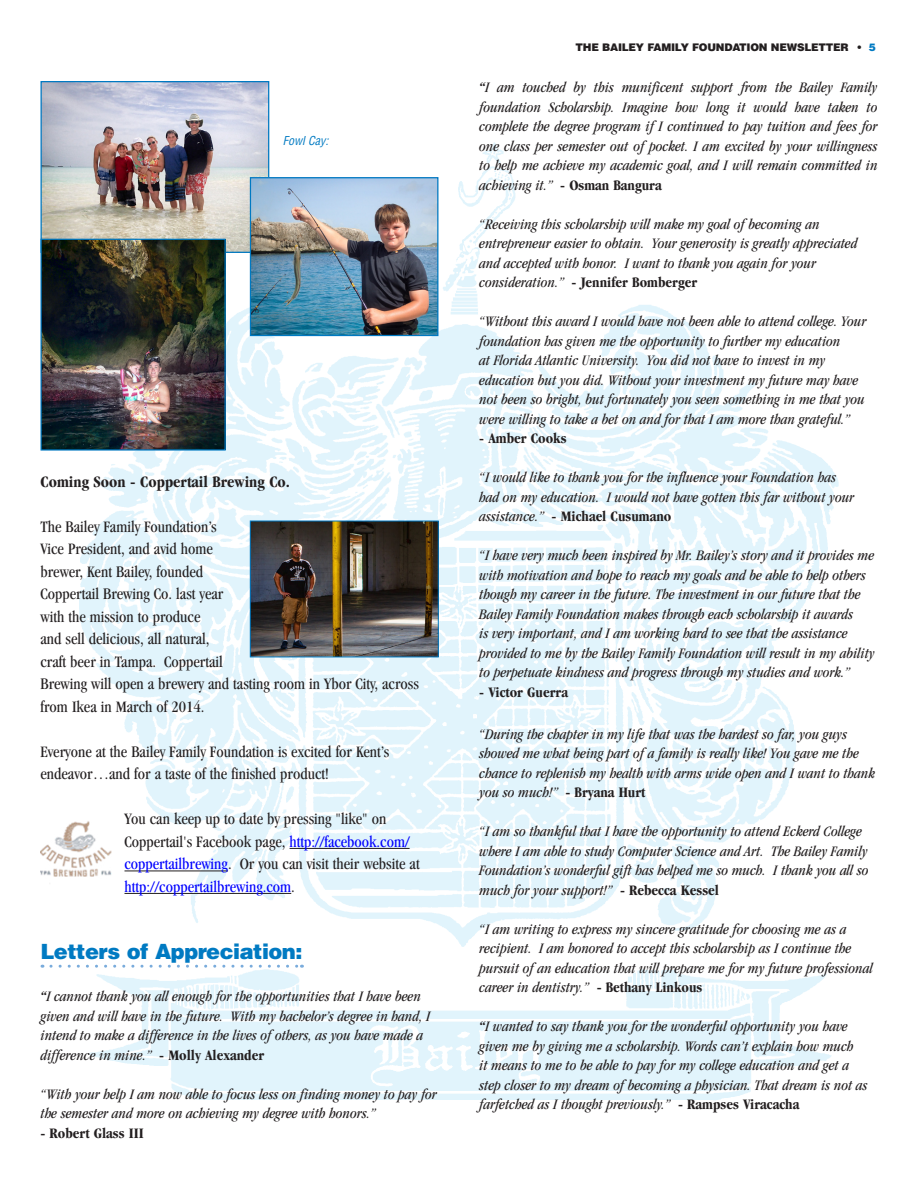
<style>
.page{position:relative;width:918px;height:1188px;background:#fff}
.page>*{position:absolute;margin:0;border:0;box-sizing:border-box;transform-origin:0 0}
.Heads{font:900 21px "Helvetica";letter-spacing:-.025em;color:#007ac2}
.t1{font:condensed 16.5px/22.5px "Garamond";color:#231f20}
.t2{font:700 condensed 16.5px "Garamond";color:#231f20}
.t3{font:italic condensed 15px/19.5px "Garamond";color:#231f20}
.t4{font:700 condensed 15px "Garamond";color:#231f20}
.captions{font:italic condensed 12px "Helvetica";color:#007ac2}
.t5{font:900 10.5px "Helvetica";letter-spacing:-.025em;color:#231f20}
.s1{color:#00f}
.s2{font-weight:700}
.s3{font-weight:700;font-style:normal}
.s4{color:#007ac2}
</style>
<div class="page">
<img style="left:78px;top:135px;width:761px;height:965px">
<hr style="left:290px;top:848px;width:120px;height:1px;background:#231f20">
<hr style="left:124px;top:871px;width:104px;height:1px;background:#231f20">
<hr style="left:124px;top:893px;width:167px;height:1px;background:#231f20">
<svg style="left:51px;top:965px;width:251px;height:3px"></svg>
<img style="left:42px;top:83px;width:225px;height:168px">
<div style="left:40px;top:81px;width:229px;height:172px;border:1px solid #0079c2"></div>
<img style="left:252px;top:179px;width:184px;height:155px">
<div style="left:250px;top:177px;width:188px;height:159px;border:1px solid #0079c2"></div>
<img style="left:43px;top:241px;width:181px;height:208px">
<div style="left:41px;top:239px;width:185px;height:212px;border:1px solid #0079c2"></div>
<img style="left:252px;top:523px;width:185px;height:132px">
<div style="left:250px;top:521px;width:189px;height:136px;border:1px solid #0079c2"></div>
<img style="left:40px;top:815px;width:71px;height:71px">
<p class="captions" style="left:283px;top:133px;width:47px">Fowl Cay:</p>
<p class="t2" style="left:40px;top:472px;width:251px">Coming Soon - Coppertail Brewing Co.</p>
<p class="t1" style="left:40px;top:515px;width:380px">The Bailey Family Foundation’s<br>Vice President, and avid home<br>brewer, Kent Bailey, founded<br>Coppertail Brewing Co. last year<br>with the mission to produce<br>and sell delicious, all natural,<br>craft beer in Tampa. Coppertail<br>Brewing will open a brewery and tasting room in Ybor City, across from Ikea in March of 2014.</p>
<p class="t1" style="left:40px;top:740px;width:350px">Everyone at the Bailey Family Foundation is excited for Kent’s endeavor…and for a taste of the finished product!</p>
<p class="t1" style="left:124px;top:808px;width:297px">You can keep up to date by pressing "like" on Coppertail's Facebook page, <span class="s1">http://facebook.com/ coppertailbrewing</span>. Or you can visit their website at <span class="s1">http://coppertailbrewing.com</span>.</p>
<p class="Heads" style="left:40px;top:938px;width:263px">Letters of Appreciation:</p>
<p class="t3" style="left:40px;top:987px;width:391px"><span class="s2">“</span>I cannot thank you all enough for the opportunities that I have been given and will have in the future. With my bachelor’s degree in hand, I intend to make a difference in the lives of others, as you have made a difference in mine.” <span class="s3">- Molly Alexander</span></p>
<p class="t3" style="left:40px;top:1084px;width:398px">“With your help I am now able to focus less on finding money to pay for the semester and more on achieving my degree with honors.”</p>
<p class="t4" style="left:40px;top:1125px;width:105px">- Robert Glass III</p>
<p class="t5" style="left:576px;top:40px;width:302px">THE BAILEY FAMILY FOUNDATION NEWSLETTER • <span class="s4">5</span></p>
<p class="t3" style="left:479px;top:78px;width:400px;text-align:justify"><span class="s2">“</span>I am touched by this munificent support from the Bailey Family foundation Scholarship. Imagine how long it would have taken to complete the degree program if I continued to pay tuition and fees for one class per semester out of pocket. I am excited by your willingness to help me achieve my academic goal, and I will remain committed in achieving it.” <span class="s3">- Osman Bangura</span></p>
<p class="t3" style="left:479px;top:214px;width:380px">“Receiving this scholarship will make my goal of becoming an entrepreneur easier to obtain. Your generosity is greatly appreciated and accepted with honor. I want to thank you again for your consideration.” <span class="s3">- Jennifer Bomberger</span></p>
<p class="t3" style="left:479px;top:312px;width:389px">“Without this award I would have not been able to attend college. Your foundation has given me the opportunity to further my education<br>at Florida Atlantic University. You did not have to invest in my education but you did. Without your investment my future may have not been so bright, but fortunately you seen something in me that you were willing to take a bet on and for that I am more than grateful.”</p>
<p class="t4" style="left:479px;top:430px;width:89px">- Amber Cooks</p>
<p class="t3" style="left:479px;top:468px;width:376px">“I would like to thank you for the influence your Foundation has had on my education. I would not have gotten this far without your assistance.” <span class="s3">- Michael Cusumano</span></p>
<p class="t3" style="left:479px;top:546px;width:397px">“I have very much been inspired by Mr. Bailey’s story and it provides me with motivation and hope to reach my goals and be able to help others though my career in the future. The investment in our future that the Bailey Family Foundation makes through each scholarship it awards<br>is very important, and I am working hard to see that the assistance provided to me by the Bailey Family Foundation will result in my ability to perpetuate kindness and progress through my studies and work.”</p>
<p class="t4" style="left:479px;top:684px;width:90px">- Victor Guerra</p>
<p class="t3" style="left:479px;top:724px;width:397px">“During the chapter in my life that was the hardest so far, you guys showed me what being part of a family is really like! You gave me the chance to replenish my health with arms wide open and I want to thank you so much!” <span class="s3">- Bryana Hurt</span></p>
<p class="t3" style="left:479px;top:822px;width:391px">“I am so thankful that I have the opportunity to attend Eckerd College where I am able to study Computer Science and Art. The Bailey Family Foundation’s wonderful gift has helped me so much. I thank you all so much for your support!” <span class="s3">- Rebecca Kessel</span></p>
<p class="t3" style="left:479px;top:919px;width:395px">“I am writing to express my sincere gratitude for choosing me as a recipient. I am honored to accept this scholarship as I continue the pursuit of an education that will prepare me for my future professional career in dentistry.” <span class="s3">- Bethany Linkous</span></p>
<p class="t3" style="left:479px;top:1017px;width:390px"><span class="s2">“</span>I wanted to say thank you for the wonderful opportunity you have given me by giving me a scholarship. Words can’t explain how much<br>it means to me to be able to pay for my college education and get a step closer to my dream of becoming a physician. That dream is not as farfetched as I thought previously.” <span class="s3">- Rampses Viracacha</span></p>
</div>
